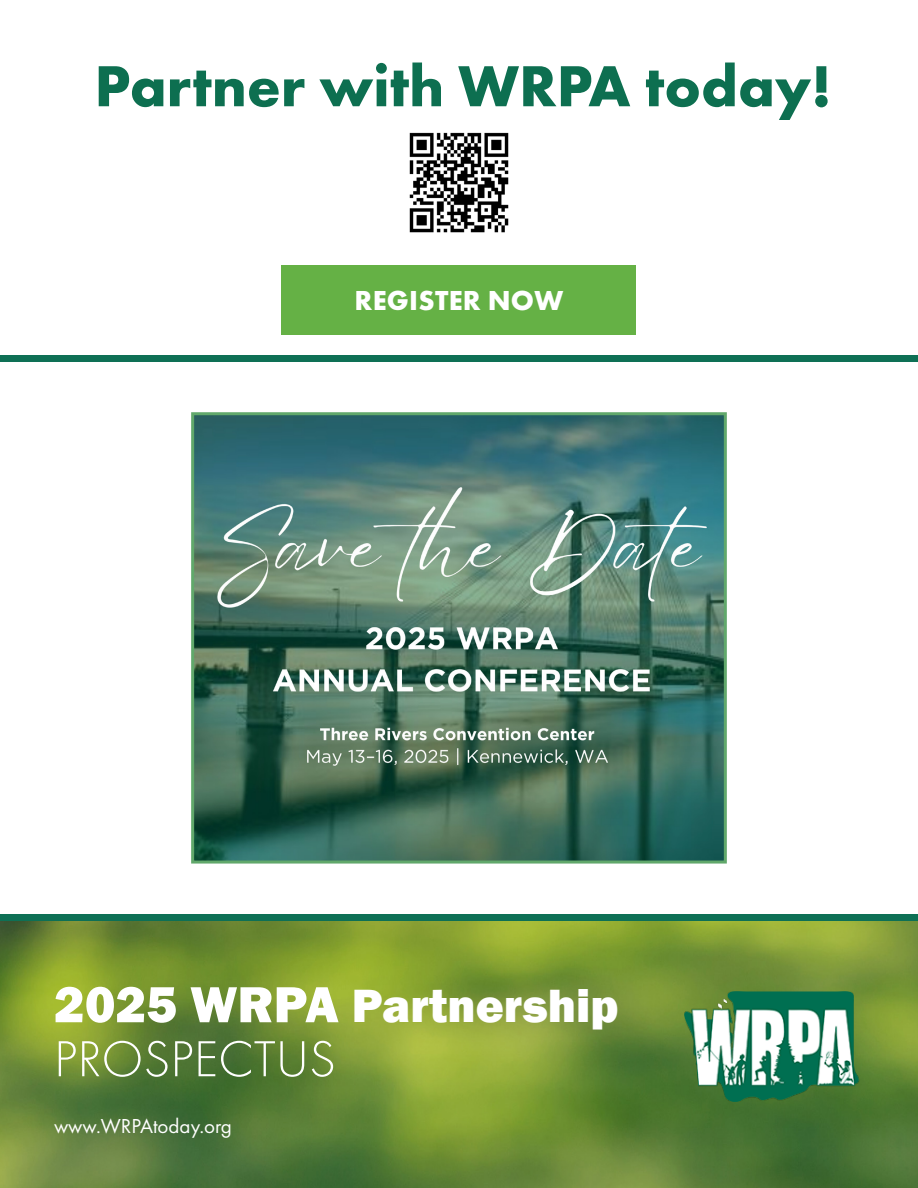
<style>
.page{position:relative;width:918px;height:1188px;background:#fff}
.page>*{position:absolute;margin:0;border:0;box-sizing:border-box;transform-origin:0 0}
.t1{font:700 60px "Futura PT";color:#0d6f50}
.t2{font:300 52.5px "Futura PT";color:#fff}
.t3{font:800 48px "Franklin Gothic";color:#fff}
.t4{font:700 28.5px "Futura PT";letter-spacing:.01em;color:#fff}
.t5{font:21px "Futura PT";color:#fff}
.s1{font-size:52.5px}
</style>
<div class="page">
<img style="left:0;top:920px;width:918px;height:268px">
<img style="left:685px;top:991px;width:179px;height:110px">
<img style="left:195px;top:416px;width:528px;height:444px">
<div style="left:191px;top:412px;width:536px;height:452px;border:3px solid #61a86b"></div>
<div style="left:0;top:914px;width:918px;height:6px;background:#0e7055"></div>
<div style="left:282px;top:265px;width:354px;height:69px;background:#65b145"></div>
<div style="left:0;top:356px;width:918px;height:6px;background:#0e7055"></div>
<img style="left:409px;top:132px;width:100px;height:101px">
<p class="t1" style="left:94px;top:48px;width:739px">Partner with WRPA today!</p>
<p class="t4" style="left:355px;top:282px;width:210px">REGISTER NOW</p>
<p class="t3" style="left:54px;top:975px;width:566px"><span class="s1">2025 WRPA</span> Partnership</p>
<p class="t2" style="left:54px;top:1029px;width:283px">PROSPECTUS</p>
<p class="t5" style="left:54px;top:1113px;width:179px">www.WRPAtoday.org</p>
</div>
